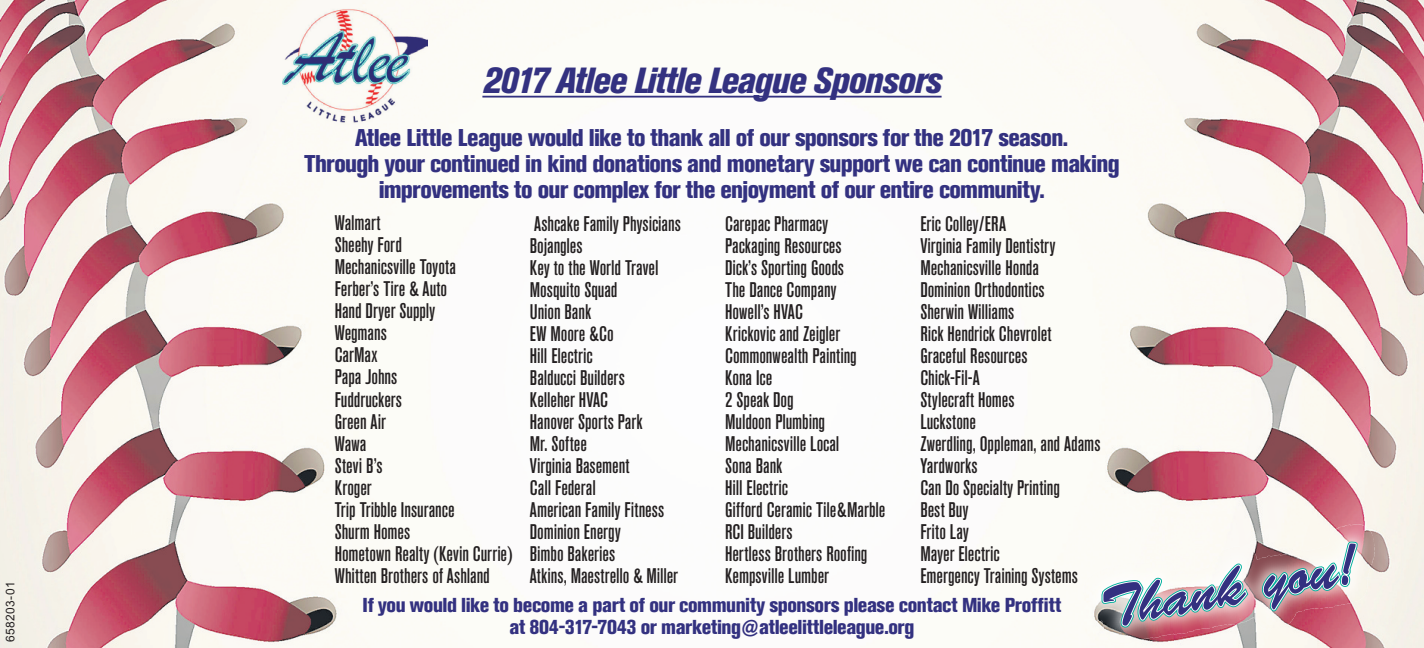
<style>
.page{position:relative;width:1424px;height:648px;background:#fff}
.page>*{position:absolute;margin:0;border:0;box-sizing:border-box;transform-origin:0 0}
.t1{font:57px "Brush Script Std";color:#333180}
.t2{font:36px "Akzidenz Grotesk BE X Bd Cn It OV ZVUQMC";letter-spacing:-.03em;color:#333180}
.t3{font:24px/26px "Akzidenz Grotesk BE X Bd Cn OV AWUQMC";letter-spacing:-.03em;color:#333180;text-align:center}
.t4{font:21px/22px "Akzidenz Grotesk BE Md Cn OV DWUQMC";color:#231f20}
.t5{font:20px/22px "Akzidenz Grotesk BE X Bd Cn OV AWUQMC";letter-spacing:-.02em;color:#333180;text-align:center}
.t6{font:12px "Arial MT OV PWUQMC";letter-spacing:.025em;color:#231f20}
</style>
<div class="page">
<img style="left:0;top:0;width:1424px;height:648px">
<img style="left:283px;top:0;width:145px;height:129px">
<hr style="left:482px;top:96px;width:460px;height:2px;background:#333180">
<img style="left:1084px;top:524px;width:291px;height:120px">
<svg style="left:1098px;top:545px;width:152px;height:101px"></svg>
<svg style="left:1260px;top:539px;width:99px;height:73px"></svg>
<p class="t6" style="left:3px;top:642px;width:62px;rotate:-90deg">658203-01</p>
<h2 class="t2" style="left:482px;top:68px;width:461px">2017 Atlee Little League Sponsors</h2>
<p class="t3" style="left:304px;top:127px;width:817px">Atlee Little League would like to thank all of our sponsors for the 2017 season.<br>Through your continued in kind donations and monetary support we can continue making improvements to our complex for the enjoyment of our entire community.</p>
<p class="t4" style="left:335px;top:214px;width:179px">Walmart<br>Sheehy Ford<br>Mechanicsville Toyota<br>Ferber’s Tire &amp; Auto<br>Hand Dryer Supply<br>Wegmans<br>CarMax<br>Papa Johns<br>Fuddruckers<br>Green Air<br>Wawa<br>Stevi B’s<br>Kroger<br>Trip Tribble Insurance<br>Shurm Homes<br>Hometown Realty (Kevin Currie)<br>Whitten Brothers of Ashland</p>
<p class="t4" style="left:530px;top:214px;width:153px">Ashcake Family Physicians<br>Bojangles<br>Key to the World Travel<br>Mosquito Squad<br>Union Bank<br>EW Moore &amp;Co<br>Hill Electric<br>Balducci Builders<br>Kelleher HVAC<br>Hanover Sports Park<br>Mr. Softee<br>Virginia Basement<br>Call Federal<br>American Family Fitness<br>Dominion Energy<br>Bimbo Bakeries<br>Atkins, Maestrello &amp; Miller</p>
<p class="t4" style="left:725px;top:214px;width:162px">Carepac Pharmacy<br>Packaging Resources<br>Dick’s Sporting Goods<br>The Dance Company<br>Howell’s HVAC<br>Krickovic and Zeigler<br>Commonwealth Painting<br>Kona Ice<br>2 Speak Dog<br>Muldoon Plumbing<br>Mechanicsville Local<br>Sona Bank<br>Hill Electric<br>Gifford Ceramic Tile&amp;Marble<br>RCI Builders<br>Hertless Brothers Roofing<br>Kempsville Lumber</p>
<p class="t4" style="left:920px;top:214px;width:182px">Eric Colley/ERA<br>Virginia Family Dentistry<br>Mechanicsville Honda<br>Dominion Orthodontics<br>Sherwin Williams<br>Rick Hendrick Chevrolet<br>Graceful Resources<br>Chick-Fil-A<br>Stylecraft Homes<br>Luckstone<br>Zwerdling, Oppleman, and Adams<br>Yardworks<br>Can Do Specialty Printing<br>Best Buy<br>Frito Lay<br>Mayer Electric<br>Emergency Training Systems</p>
<p class="t5" style="left:363px;top:596px;width:700px">If you would like to become a part of our community sponsors please contact Mike Proffitt at 804-317-7043 or marketing@atleelittleleague.org</p>
<h1 class="t1" style="left:1096px;top:575px;width:261px;rotate:-10deg">Thank you!</h1>
</div>
